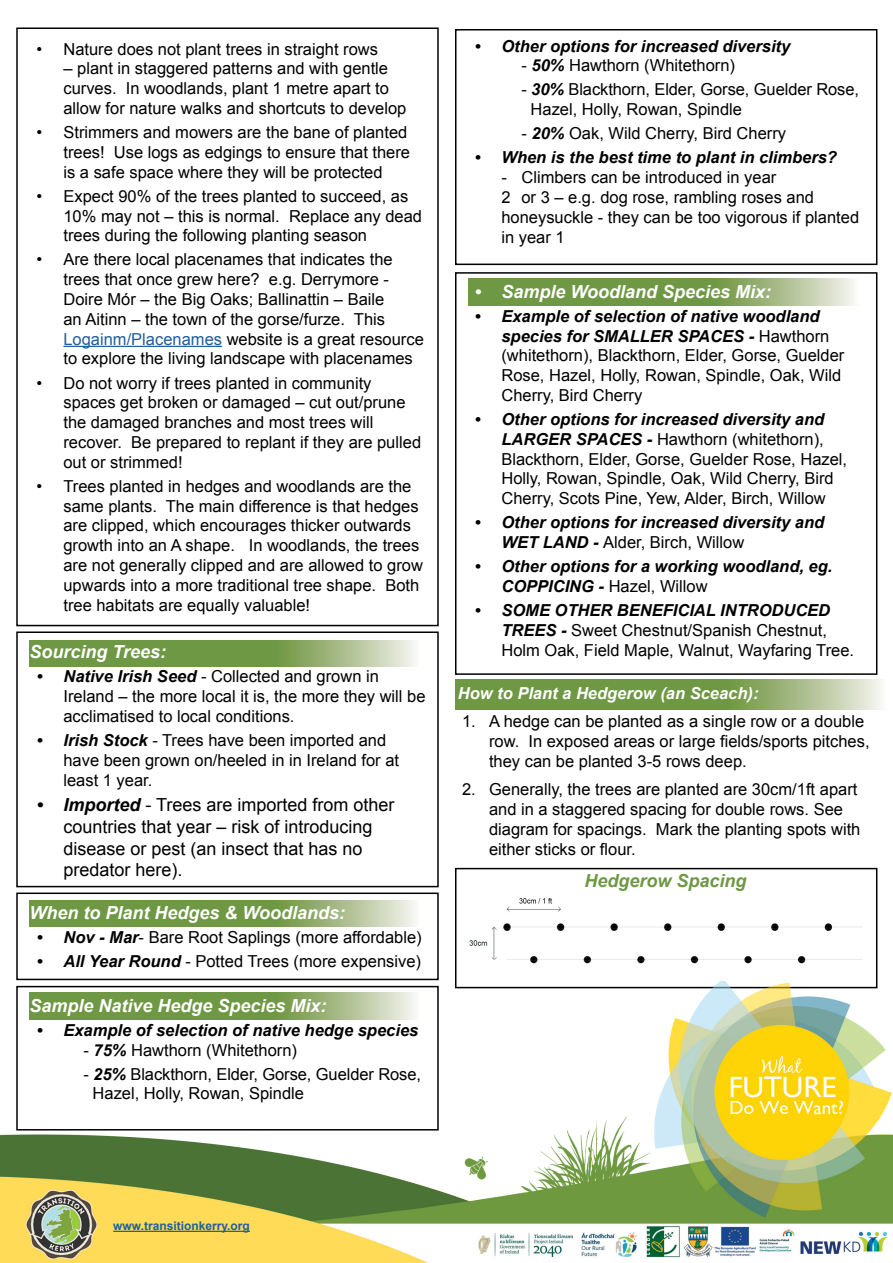
<style>
.page{position:relative;width:893px;height:1263px;background:#fff}
.page>*{position:absolute;margin:0;border:0;box-sizing:border-box;transform-origin:0 0}
.t1{font:18px/21.6px "Arial";color:#000}
.t2{font:italic 700 18px "Arial";color:#fff}
.t3{font:italic 700 18px "Arial";color:#6e9843}
.t4{font:16.5px/19.8px "Arial";color:#000}
.t5{font:italic 700 16.5px/19.8px "Arial";color:#000}
.t6{font:italic 700 16.5px "Arial";color:#fff}
.t7{font:700 12px "Arial";color:#215e9e}
.s1{color:#215e9e}
.s2{font-weight:700;font-style:italic}
.s3{font-weight:400;font-style:normal}
</style>
<div class="page">
<img style="left:0;top:27px;width:893px;height:1236px">
<div style="left:441px;top:1079px;width:119px;height:51px;background:#fff"></div>
<div style="left:455px;top:29px;width:422px;height:236px;border:2px solid #000"></div>
<div style="left:16px;top:631px;width:423px;height:256px;border:2px solid #000"></div>
<div style="left:16px;top:892px;width:423px;height:88px;border:2px solid #000"></div>
<div style="left:16px;top:986px;width:423px;height:144px;border:2px solid #000"></div>
<svg style="left:455px;top:680px;width:438px;height:29px"></svg>
<img style="left:462px;top:894px;width:406px;height:87px">
<hr style="left:113px;top:1231px;width:137px;height:1px;background:#215e9e">
<p class="t4" style="left:36px;top:39px;width:343px">• Nature does not plant trees in straight rows</p>
<p class="t4" style="left:63px;top:59px;width:344px">– plant in staggered patterns and with gentle curves. In woodlands, plant 1 metre apart to allow for nature walks and shortcuts to develop</p>
<p class="t4" style="left:63px;top:123px;width:348px;text-indent:-27px">• Strimmers and mowers are the bane of planted trees! Use logs as edgings to ensure that there is a safe space where they will be protected</p>
<p class="t4" style="left:63px;top:186px;width:360px;text-indent:-27px">• Expect 90% of the trees planted to succeed, as<br>10% may not – this is normal. Replace any dead trees during the following planting season</p>
<p class="t4" style="left:63px;top:250px;width:362px;text-indent:-27px">• Are there local placenames that indicates the trees that once grew here? e.g. Derrymore - Doire Mór – the Big Oaks; Ballinattin – Baile<br>an Aitinn – the town of the gorse/furze. This <span class="s1">Logainm/Placenames</span> website is a great resource to explore the living landscape with placenames</p>
<p class="t4" style="left:63px;top:373px;width:359px;text-indent:-27px">• Do not worry if trees planted in community spaces get broken or damaged – cut out/prune the damaged branches and most trees will recover. Be prepared to replant if they are pulled out or strimmed!</p>
<p class="t4" style="left:63px;top:476px;width:361px;text-indent:-27px">• Trees planted in hedges and woodlands are the same plants. The main difference is that hedges are clipped, which encourages thicker outwards growth into an A shape. In woodlands, the trees are not generally clipped and are allowed to grow upwards into a more traditional tree shape. Both tree habitats are equally valuable!</p>
<p class="t2" style="left:29px;top:640px;width:138px">Sourcing Trees:</p>
<p class="t4" style="left:63px;top:667px;width:364px;text-indent:-27px"><span class="s2">• Native Irish Seed</span> - Collected and grown in<br>Ireland – the more local it is, the more they will be acclimatised to local conditions.</p>
<p class="t4" style="left:63px;top:730px;width:337px;text-indent:-27px"><span class="s2">• Irish Stock</span> - Trees have been imported and have been grown on/heeled in in Ireland for at least 1 year.</p>
<p class="t1" style="left:63px;top:794px;width:333px;text-indent:-27px"><span class="s2">• Imported</span> - Trees are imported from other countries that year – risk of introducing disease or pest (an insect that has no predator here).</p>
<p class="t2" style="left:29px;top:901px;width:317px">When to Plant Hedges &amp; Woodlands:</p>
<p class="t4" style="left:36px;top:928px;width:387px"><span class="s2">• Nov - Mar</span>- Bare Root Saplings (more affordable)</p>
<p class="t4" style="left:36px;top:952px;width:386px"><span class="s2">• All Year Round</span> - Potted Trees (more expensive)</p>
<p class="t2" style="left:29px;top:994px;width:299px">Sample Native Hedge Species Mix:</p>
<p class="t5" style="left:36px;top:1021px;width:383px">• Example of selection of native hedge species</p>
<p class="t4" style="left:83px;top:1040px;width:215px">- <span class="s2">75%</span> Hawthorn (Whitethorn)</p>
<p class="t4" style="left:93px;top:1064px;width:330px;text-indent:-9px">- <span class="s2">25%</span> Blackthorn, Elder, Gorse, Guelder Rose,<br>Hazel, Holly, Rowan, Spindle</p>
<p class="t5" style="left:474px;top:37px;width:317px">• Other options for increased diversity</p>
<p class="t4" style="left:521px;top:56px;width:215px">- <span class="s2">50%</span> Hawthorn (Whitethorn)</p>
<p class="t4" style="left:531px;top:80px;width:330px;text-indent:-9px">- <span class="s2">30%</span> Blackthorn, Elder, Gorse, Guelder Rose,<br>Hazel, Holly, Rowan, Spindle</p>
<p class="t4" style="left:521px;top:124px;width:266px">- <span class="s2">20%</span> Oak, Wild Cherry, Bird Cherry</p>
<p class="t5" style="left:474px;top:148px;width:364px">• When is the best time to plant in climbers?</p>
<p class="t4" style="left:501px;top:168px;width:359px">- Climbers can be introduced in year<br>2 or 3 – e.g. dog rose, rambling roses and honeysuckle - they can be too vigorous if planted in year 1</p>
<p class="t2" style="left:474px;top:280px;width:298px">• Sample Woodland Species Mix:</p>
<p class="t4" style="left:501px;top:306px;width:344px;text-indent:-27px"><span class="s2">• Example of selection of native woodland species for SMALLER SPACES -</span> Hawthorn (whitethorn), Blackthorn, Elder, Gorse, Guelder Rose, Hazel, Holly, Rowan, Spindle, Oak, Wild Cherry, Bird Cherry</p>
<p class="t4" style="left:501px;top:409px;width:347px;text-indent:-27px"><span class="s2">• Other options for increased diversity and LARGER SPACES -</span> Hawthorn (whitethorn), Blackthorn, Elder, Gorse, Guelder Rose, Hazel, Holly, Rowan, Spindle, Oak, Wild Cherry, Bird Cherry, Scots Pine, Yew, Alder, Birch, Willow</p>
<p class="t5" style="left:501px;top:513px;width:324px;text-indent:-27px">• Other options for increased diversity and<br>WET LAND - <span class="s3">Alder, Birch, Willow</span></p>
<p class="t5" style="left:501px;top:557px;width:332px;text-indent:-27px">• Other options for a working woodland, eg.<br>COPPICING - <span class="s3">Hazel, Willow</span></p>
<p class="t4" style="left:501px;top:600px;width:354px;text-indent:-27px"><span class="s2">• SOME OTHER BENEFICIAL INTRODUCED<br>TREES -</span> Sweet Chestnut/Spanish Chestnut,<br>Holm Oak, Field Maple, Walnut, Wayfaring Tree.</p>
<p class="t6" style="left:458px;top:682px;width:302px">How to Plant a Hedgerow (an Sceach):</p>
<p class="t4" style="left:489px;top:712px;width:382px;text-indent:-27px">1. A hedge can be planted as a single row or a double row. In exposed areas or large fields/sports pitches, they can be planted 3-5 rows deep.</p>
<p class="t4" style="left:489px;top:779px;width:373px;text-indent:-27px">2. Generally, the trees are planted are 30cm/1ft apart and in a staggered spacing for double rows. See diagram for spacings. Mark the planting spots with either sticks or flour.</p>
<p class="t3" style="left:584px;top:869px;width:164px">Hedgerow Spacing</p>
<p class="t7" style="left:113px;top:1218px;width:138px">www.transitionkerry.org</p>
</div>
